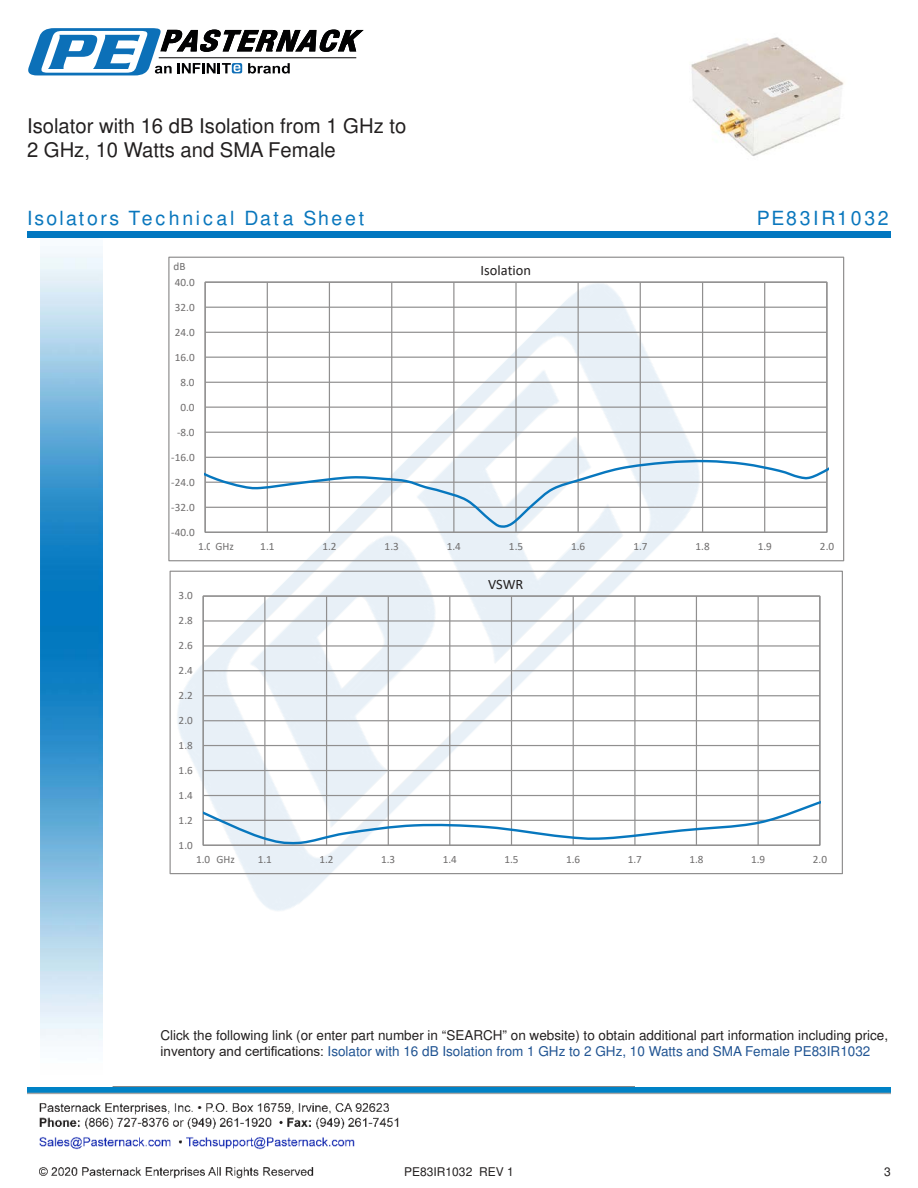
<style>
.page{position:relative;width:918px;height:1188px;background:#fff}
.page>*{position:absolute;margin:0;border:0;box-sizing:border-box;transform-origin:0 0}
.t1{font:20.25px/24.3px "Arial";color:#221f1f}
.t2{font:900 19.5px "Arial";letter-spacing:.14em;color:#0a77bd}
.t3{font:14.4px "Calibri";color:#221f1f}
.t4{font:13.5px/16.2px "Arial";color:#221f1f}
.t5{font:12px "Arial";color:#221f1f}
.t6{font:11.25px "Calibri";letter-spacing:-.01em;color:#6f6d6d}
.t7{font:11.1px "Calibri";letter-spacing:.01em;color:#6f6d6d}
.s1{color:#1f5392}
</style>
<div class="page">
<img style="left:39px;top:1086px;width:595px;height:93px">
<img style="left:102px;top:246px;width:719px;height:724px">
<img style="left:27px;top:1088px;width:864px;height:9px">
<img style="left:40px;top:237px;width:62px;height:804px">
<div style="left:27px;top:231px;width:864px;height:6px;background:#0177c0"></div>
<svg style="left:28px;top:28px;width:336px;height:47px"></svg>
<hr style="left:205px;top:432px;width:622px;height:1px;background:#908f8f">
<hr style="left:205px;top:407px;width:622px;height:1px;background:#908f8f">
<hr style="left:205px;top:382px;width:622px;height:1px;background:#908f8f">
<hr style="left:205px;top:357px;width:622px;height:1px;background:#908f8f">
<hr style="left:205px;top:332px;width:622px;height:1px;background:#908f8f">
<hr style="left:205px;top:307px;width:622px;height:1px;background:#908f8f">
<hr style="left:267px;top:282px;width:1px;height:250px;background:#908f8f">
<hr style="left:329px;top:282px;width:1px;height:250px;background:#908f8f">
<hr style="left:391px;top:282px;width:1px;height:250px;background:#908f8f">
<hr style="left:453px;top:282px;width:1px;height:250px;background:#908f8f">
<hr style="left:515px;top:282px;width:2px;height:250px;background:#908f8f">
<hr style="left:578px;top:282px;width:1px;height:250px;background:#908f8f">
<hr style="left:640px;top:282px;width:1px;height:250px;background:#908f8f">
<hr style="left:702px;top:282px;width:1px;height:250px;background:#908f8f">
<hr style="left:764px;top:282px;width:1px;height:250px;background:#908f8f">
<hr style="left:205px;top:282px;width:1px;height:250px;background:#908f8f">
<svg style="left:205px;top:446px;width:623px;height:84px"></svg>
<div style="left:210px;top:537px;width:29px;height:19px;background:#fff"></div>
<hr style="left:203px;top:720px;width:617px;height:1px;background:#908f8f">
<hr style="left:203px;top:695px;width:617px;height:1px;background:#908f8f">
<hr style="left:203px;top:670px;width:617px;height:1px;background:#908f8f">
<hr style="left:203px;top:645px;width:617px;height:2px;background:#908f8f">
<hr style="left:203px;top:620px;width:617px;height:2px;background:#908f8f">
<hr style="left:264px;top:596px;width:1px;height:249px;background:#908f8f">
<hr style="left:326px;top:596px;width:1px;height:249px;background:#908f8f">
<hr style="left:388px;top:596px;width:1px;height:249px;background:#908f8f">
<hr style="left:449px;top:596px;width:1px;height:249px;background:#908f8f">
<hr style="left:511px;top:596px;width:1px;height:249px;background:#908f8f">
<hr style="left:573px;top:596px;width:1px;height:249px;background:#908f8f">
<hr style="left:634px;top:596px;width:2px;height:249px;background:#908f8f">
<hr style="left:696px;top:596px;width:1px;height:249px;background:#908f8f">
<hr style="left:758px;top:596px;width:1px;height:249px;background:#908f8f">
<hr style="left:203px;top:596px;width:1px;height:249px;background:#908f8f">
<svg style="left:203px;top:727px;width:618px;height:118px"></svg>
<img style="left:691px;top:37px;width:153px;height:119px">
<h1 class="t1" style="left:27px;top:115px;width:381px">Isolator with 16 dB Isolation from 1 GHz to<br>2 GHz, 10 Watts and SMA Female</h1>
<h2 class="t2" style="left:27px;top:207px;width:339px">Isolators Technical Data Sheet</h2>
<h2 class="t2" style="left:757px;top:207px;width:134px">PE83IR1032</h2>
<p class="t6" style="left:174px;top:259px;width:13px">dB</p>
<p class="t3" style="left:481px;top:260px;width:52px">Isolation</p>
<p class="t7" style="left:175px;top:274px;width:21px">40.0</p>
<p class="t7" style="left:175px;top:299px;width:21px">32.0</p>
<p class="t7" style="left:175px;top:324px;width:21px">24.0</p>
<p class="t7" style="left:175px;top:349px;width:21px">16.0</p>
<p class="t7" style="left:180px;top:374px;width:16px">8.0</p>
<p class="t6" style="left:180px;top:399px;width:16px">0.0</p>
<p class="t6" style="left:177px;top:424px;width:19px">-8.0</p>
<p class="t6" style="left:171px;top:449px;width:25px">-16.0</p>
<p class="t6" style="left:171px;top:474px;width:25px">-24.0</p>
<p class="t6" style="left:171px;top:499px;width:25px">-32.0</p>
<p class="t6" style="left:171px;top:524px;width:25px">-40.0</p>
<p class="t6" style="left:198px;top:539px;width:37px">1.0 GHz</p>
<p class="t6" style="left:260px;top:539px;width:16px">1.1</p>
<p class="t6" style="left:322px;top:539px;width:16px">1.2</p>
<p class="t6" style="left:385px;top:539px;width:16px">1.3</p>
<p class="t6" style="left:447px;top:539px;width:16px">1.4</p>
<p class="t6" style="left:509px;top:539px;width:16px">1.5</p>
<p class="t6" style="left:571px;top:539px;width:16px">1.6</p>
<p class="t6" style="left:633px;top:539px;width:16px">1.7</p>
<p class="t6" style="left:696px;top:539px;width:16px">1.8</p>
<p class="t6" style="left:758px;top:539px;width:16px">1.9</p>
<p class="t6" style="left:820px;top:539px;width:16px">2.0</p>
<p class="t7" style="left:179px;top:588px;width:16px">3.0</p>
<p class="t7" style="left:179px;top:613px;width:16px">2.8</p>
<p class="t7" style="left:179px;top:638px;width:16px">2.6</p>
<p class="t7" style="left:179px;top:663px;width:16px">2.4</p>
<p class="t7" style="left:179px;top:688px;width:16px">2.2</p>
<p class="t7" style="left:179px;top:713px;width:16px">2.0</p>
<p class="t7" style="left:179px;top:738px;width:16px">1.8</p>
<p class="t7" style="left:179px;top:763px;width:16px">1.6</p>
<p class="t7" style="left:179px;top:787px;width:16px">1.4</p>
<p class="t7" style="left:179px;top:812px;width:16px">1.2</p>
<p class="t7" style="left:179px;top:837px;width:16px">1.0</p>
<p class="t3" style="left:488px;top:574px;width:37px">VSWR</p>
<p class="t7" style="left:216px;top:852px;width:20px">GHz</p>
<p class="t7" style="left:504px;top:852px;width:16px">1.5</p>
<p class="t7" style="left:566px;top:852px;width:16px">1.6</p>
<p class="t7" style="left:628px;top:852px;width:16px">1.7</p>
<p class="t7" style="left:690px;top:852px;width:16px">1.8</p>
<p class="t7" style="left:751px;top:852px;width:16px">1.9</p>
<p class="t7" style="left:813px;top:852px;width:16px">2.0</p>
<p class="t7" style="left:196px;top:852px;width:16px">1.0</p>
<p class="t7" style="left:258px;top:852px;width:16px">1.1</p>
<p class="t7" style="left:319px;top:852px;width:16px">1.2</p>
<p class="t7" style="left:381px;top:852px;width:16px">1.3</p>
<p class="t7" style="left:443px;top:852px;width:16px">1.4</p>
<p class="t4" style="left:160px;top:1029px;width:729px">Click the following link (or enter part number in “SEARCH” on website) to obtain additional part information including price, inventory and certi昀椀cations: <span class="s1">Isolator with 16 dB Isolation from 1 GHz to 2 GHz, 10 Watts and SMA Female PE83IR1032</span></p>
<p class="t5" style="left:404px;top:1167px;width:111px">PE83IR1032 REV 1</p>
<p class="t5" style="left:884px;top:1167px;width:8px">3</p>
</div>
